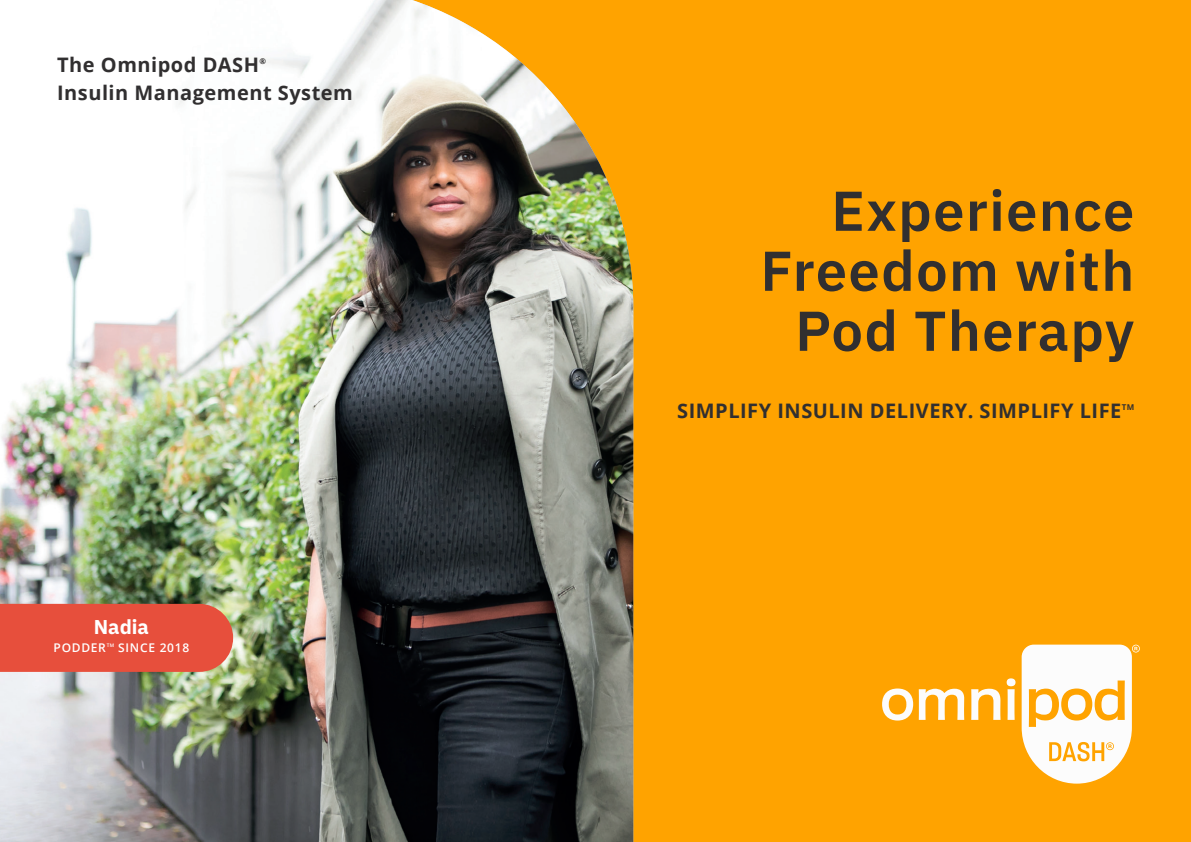
<style>
.page{position:relative;width:1191px;height:842px;background:#ffa300}
.page>*{position:absolute;margin:0;border:0;box-sizing:border-box;transform-origin:0 0}
.Subhead{font:600 56px/60px "IBM Plex Sans";letter-spacing:.025em;color:#312f30;text-align:right}
.Subhead-2{font:700 20px "Open Sans";letter-spacing:.025em;color:#312f30}
.Text_9_11_Gray_Inden{font:700 20px "IBM Plex Sans";color:#fff}
.Text_9_11_Gray_Inden-2{font:600 12px "Open Sans";letter-spacing:.06em;color:#fff}
.Subhead-3{font:700 8px "Open Sans";color:#312f30}
.Text_9_11_Gray_Inden-3{font:600 4.8px "Open Sans";color:#fff}
</style>
<div class="page">
<img style="left:0;top:0;width:633px;height:842px">
<div style="left:1006px;top:678px;width:9px;height:8px;background:#fcfcfc;border-radius:50%"></div>
<svg style="left:971px;top:689px;width:29px;height:31px"></svg>
<svg style="left:1007px;top:689px;width:7px;height:31px"></svg>
<svg style="left:882px;top:688px;width:82px;height:32px"></svg>
<svg style="left:1021px;top:645px;width:118px;height:139px"></svg>
<div style="left:1068px;top:695px;width:17px;height:19px;background:#fcfcfc;border-radius:50%"></div>
<div style="left:0;top:604px;width:233px;height:68px;background:#e74f3c"></div>
<p class="Subhead-2" style="left:57px;top:51px;width:203px">The Omnipod DASH</p>
<p class="Subhead-3" style="left:260px;top:55px;width:8px">®</p>
<p class="Subhead-2" style="left:57px;top:79px;width:297px">Insulin Management System</p>
<p class="Text_9_11_Gray_Inden" style="left:94px;top:611px;width:57px">Nadia</p>
<p class="Text_9_11_Gray_Inden-2" style="left:54px;top:639px;width:54px">PODDER</p>
<p class="Text_9_11_Gray_Inden-3" style="left:107px;top:642px;width:9px">TM</p>
<p class="Text_9_11_Gray_Inden-2" style="left:118px;top:639px;width:72px">SINCE 2018</p>
<p class="Subhead" style="left:760px;top:176px;width:375px">Experience<br>Freedom with<br>Pod Therapy</p>
<p class="Subhead-2" style="left:677px;top:396px;width:445px">SIMPLIFY INSULIN DELIVERY. SIMPLIFY LIFE</p>
<p class="Subhead-3" style="left:1121px;top:401px;width:14px">TM</p>
</div>
